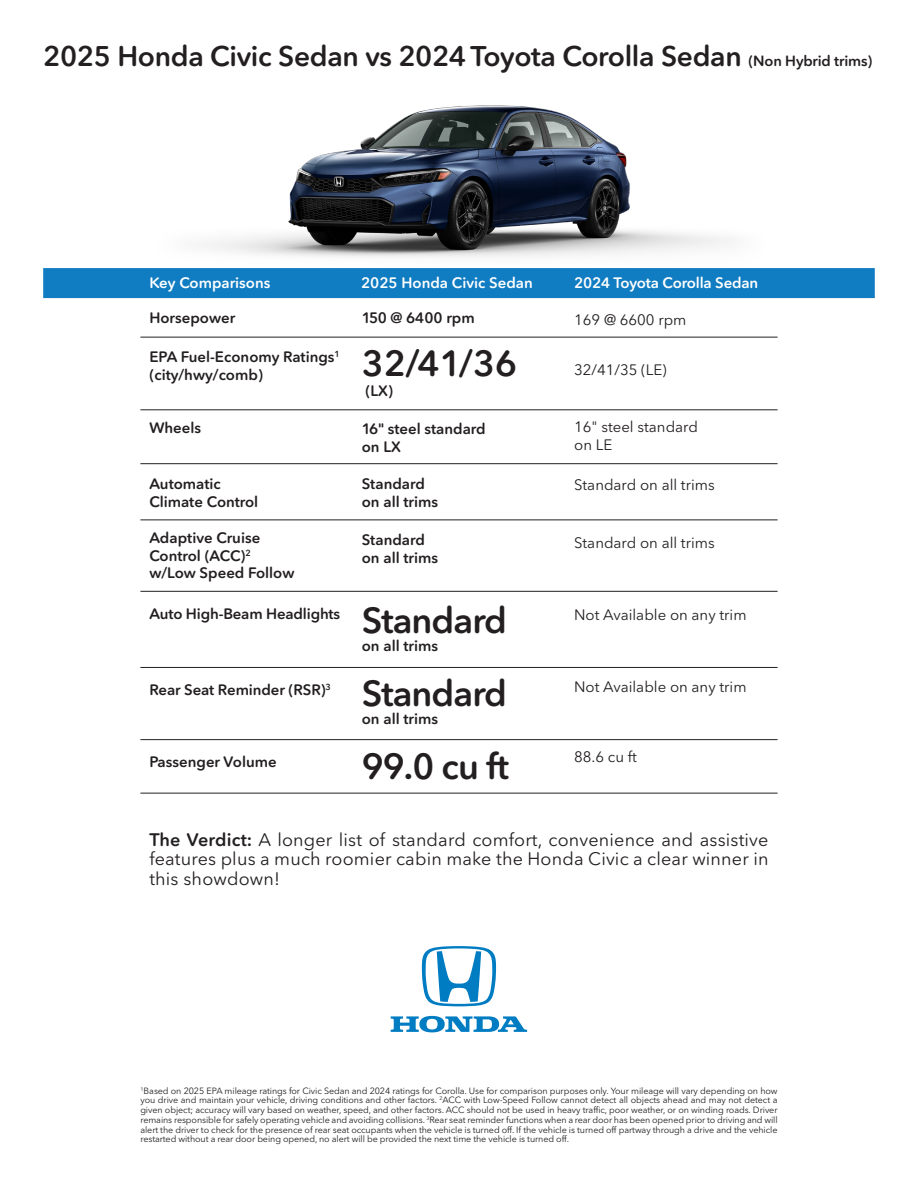
<style>
.page{position:relative;width:918px;height:1188px;background:#fff}
.page>*{position:absolute;margin:0;border:0;box-sizing:border-box;transform-origin:0 0}
.t1{font:600 36px "Avenir Next Rounded Std";letter-spacing:-.025em;color:#231f20}
.t2{font:600 28.2px "Avenir Next Rounded Std";letter-spacing:-.01em;color:#231f20}
.t3{font:18px/19.5px "Avenir Next Rounded Std";letter-spacing:.01em;color:#231f20;text-align:justify}
.t4{font:600 15px/18px "Avenir Next Rounded Std";color:#231f20}
.t5{font:15px/18px "Avenir Next Rounded Std";color:#231f20}
.t6{font:600 15px "Avenir Next Rounded Std";color:#fff}
.t7{font:9px/9.8px "Avenir Next Rounded Std";letter-spacing:-.01em;color:#231f20;text-align:justify}
.s1{font-size:14.7px}
.s2{font-weight:600}
</style>
<div class="page">
<img style="left:204px;top:105px;width:528px;height:152px">
<hr style="left:140px;top:337px;width:638px;height:1px;background:#231f20">
<hr style="left:140px;top:409px;width:638px;height:1px;background:#231f20">
<hr style="left:140px;top:591px;width:638px;height:1px;background:#231f20">
<hr style="left:140px;top:463px;width:638px;height:1px;background:#231f20">
<hr style="left:140px;top:667px;width:638px;height:1px;background:#231f20">
<hr style="left:140px;top:739px;width:638px;height:1px;background:#231f20">
<hr style="left:140px;top:793px;width:638px;height:1px;background:#231f20">
<div style="left:43px;top:268px;width:832px;height:30px;background:#107cc2"></div>
<hr style="left:140px;top:520px;width:638px;height:1px;background:#231f20">
<svg style="left:391px;top:1016px;width:136px;height:16px"></svg>
<svg style="left:422px;top:946px;width:74px;height:60px"></svg>
<p class="t2" style="left:43px;top:39px;width:831px">2025 Honda Civic Sedan vs 2024 Toyota Corolla Sedan <span class="s1">(Non Hybrid trims)</span></p>
<p class="t6" style="left:149px;top:274px;width:123px">Key Comparisons</p>
<p class="t6" style="left:361px;top:274px;width:173px">2025 Honda Civic Sedan</p>
<p class="t6" style="left:574px;top:274px;width:186px">2024 Toyota Corolla Sedan</p>
<p class="t4" style="left:362px;top:309px;width:114px">150 @ 6400 rpm</p>
<p class="t1" style="left:362px;top:342px;width:157px">32/41/36</p>
<p class="t4" style="left:366px;top:381px;width:29px">(LX)</p>
<p class="t4" style="left:362px;top:420px;width:125px">16" steel standard on LX</p>
<p class="t4" style="left:362px;top:475px;width:78px">Standard on all trims</p>
<p class="t4" style="left:362px;top:531px;width:78px">Standard on all trims</p>
<p class="t4" style="left:149px;top:309px;width:87px">Horsepower</p>
<p class="t4" style="left:149px;top:347px;width:192px">EPA Fuel-Economy Ratings<sup>1 </sup>(city/hwy/comb)</p>
<p class="t4" style="left:149px;top:419px;width:53px">Wheels</p>
<p class="t5" style="left:574px;top:311px;width:114px">169 @ 6600 rpm</p>
<p class="t5" style="left:574px;top:361px;width:94px">32/41/35 (LE)</p>
<p class="t5" style="left:574px;top:418px;width:125px">16" steel standard on LE</p>
<p class="t5" style="left:574px;top:475px;width:142px">Standard on all trims</p>
<p class="t4" style="left:149px;top:474px;width:73px">Automatic</p>
<p class="t4" style="left:149px;top:492px;width:110px">Climate Control</p>
<p class="t4" style="left:149px;top:529px;width:112px">Adaptive Cruise<br>Control (ACC)<sup>2</sup></p>
<p class="t4" style="left:149px;top:563px;width:147px">w/Low Speed Follow</p>
<p class="t4" style="left:149px;top:604px;width:192px">Auto High-Beam Headlights</p>
<p class="t5" style="left:574px;top:534px;width:142px">Standard on all trims</p>
<p class="t1" style="left:362px;top:599px;width:147px">Standard</p>
<p class="t4" style="left:362px;top:637px;width:78px">on all trims</p>
<p class="t1" style="left:362px;top:672px;width:147px">Standard</p>
<p class="t4" style="left:362px;top:710px;width:78px">on all trims</p>
<p class="t1" style="left:362px;top:745px;width:149px">99.0 cu ft</p>
<p class="t5" style="left:574px;top:606px;width:174px">Not Available on any trim</p>
<p class="t5" style="left:574px;top:678px;width:174px">Not Available on any trim</p>
<p class="t4" style="left:149px;top:681px;width:183px">Rear Seat Reminder (RSR)<sup>3</sup></p>
<p class="t5" style="left:574px;top:748px;width:64px">88.6 cu ft</p>
<p class="t4" style="left:149px;top:753px;width:129px">Passenger Volume</p>
<p class="t3" style="left:149px;top:830px;width:621px"><span class="s2">The Verdict:</span> A longer list of standard comfort, convenience and assistive features plus a much roomier cabin make the Honda Civic a clear winner in this showdown!</p>
<p class="t7" style="left:140px;top:1086px;width:639px"><sup>1</sup>Based on 2025 EPA mileage ratings for Civic Sedan and 2024 ratings for Corolla. Use for comparison purposes only. Your mileage will vary depending on how you drive and maintain your vehicle, driving conditions and other factors. <sup>2</sup>ACC with Low-Speed Follow cannot detect all objects ahead and may not detect a given object; accuracy will vary based on weather, speed, and other factors. ACC should not be used in heavy traffic, poor weather, or on winding roads. Driver remains responsible for safely operating vehicle and avoiding collisions. <sup>3</sup>Rear seat reminder functions when a rear door has been opened prior to driving and will alert the driver to check for the presence of rear seat occupants when the vehicle is turned off. If the vehicle is turned off partway through a drive and the vehicle restarted without a rear door being opened, no alert will be provided the next time the vehicle is turned off.</p>
</div>
